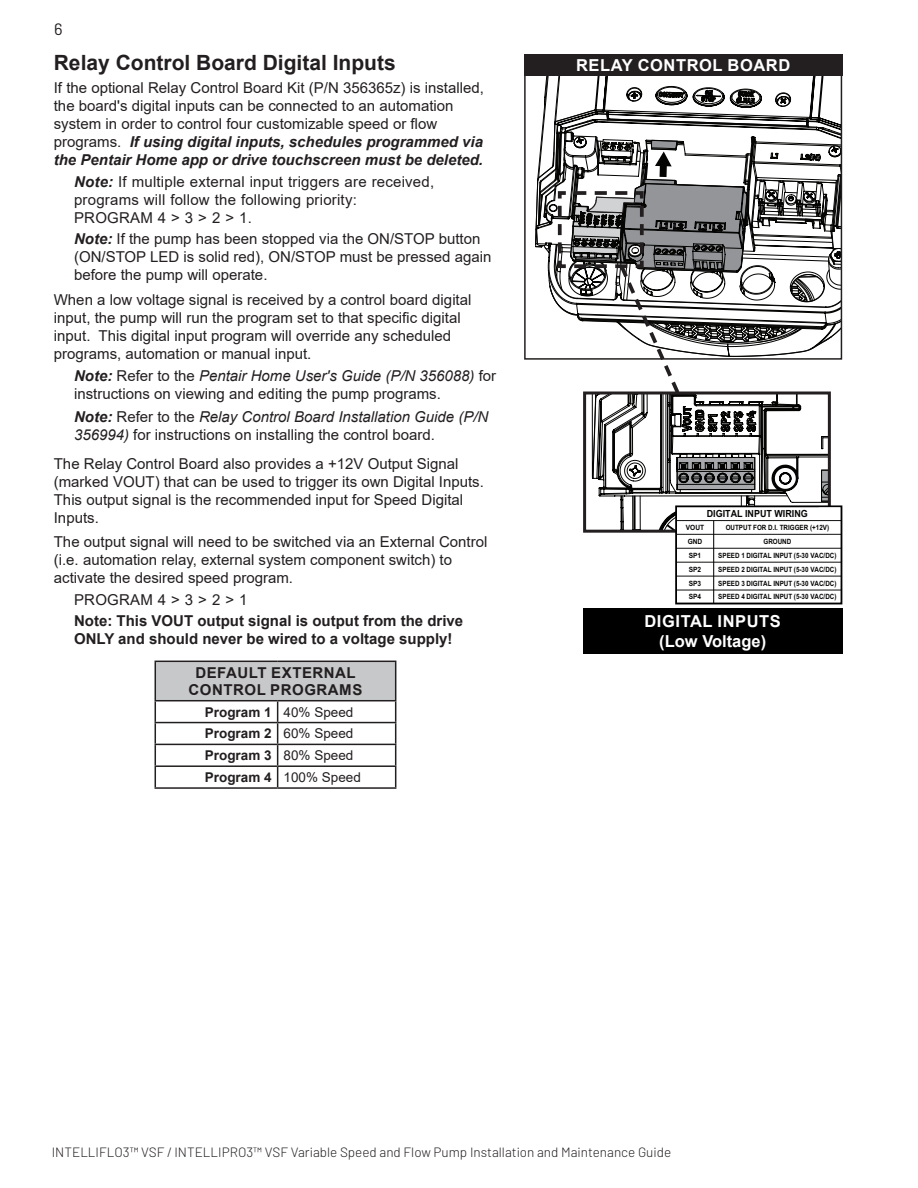
<style>
.page{position:relative;width:918px;height:1188px;background:#fff}
.page>*{position:absolute;margin:0;border:0;box-sizing:border-box;transform-origin:0 0}
.NUMBERS{font:700 21px "Arial";color:#231f20}
.t1{font:700 16.5px "Arial";letter-spacing:.035em;color:#fff}
.t2{font:700 16.5px "Arial";color:#fff}
.t3{font:16.5px "Barlow";color:#231f20}
.NUMBERS-2{font:15px/18px "Arial";color:#231f20}
.Num_List_Indent{font:15px/18px "Arial";letter-spacing:.015em;color:#231f20}
.NUMBERS-3{font:700 15px/18px "Arial";color:#231f20}
.NUMBERS-4{font:700 15px/16.5px "Arial";letter-spacing:.035em;color:#231f20;text-align:center}
.t4{font:300 13.5px "Barlow";color:#231f20}
.NUMBERS-5{font:13.5px "Arial";color:#231f20}
.NUMBERS-6{font:700 13.5px "Arial";color:#231f20}
.t5{font:700 9.75px "Arial";color:#040503;scale:.91 1}
.t6{font:700 7.2px "Arial";color:#040503;scale:.87 1}
.t7{font:700 7.2px "Arial";color:#040503;scale:.91 1}
.s1{font-weight:700;font-style:italic}
.s2{font-style:italic}
</style>
<div class="page">
<div style="left:155px;top:661px;width:241px;height:40px;background:#c7c8ca"></div>
<hr style="left:155px;top:661px;width:123px;height:1px;background:#231f20">
<hr style="left:155px;top:662px;width:1px;height:38px;background:#231f20">
<hr style="left:278px;top:661px;width:118px;height:1px;background:#231f20">
<hr style="left:395px;top:662px;width:1px;height:38px;background:#231f20">
<hr style="left:155px;top:700px;width:123px;height:1px;background:#231f20">
<hr style="left:278px;top:700px;width:118px;height:1px;background:#231f20">
<hr style="left:155px;top:722px;width:123px;height:1px;background:#231f20">
<hr style="left:278px;top:722px;width:118px;height:1px;background:#231f20">
<hr style="left:155px;top:744px;width:123px;height:1px;background:#231f20">
<hr style="left:278px;top:744px;width:118px;height:1px;background:#231f20">
<hr style="left:155px;top:765px;width:123px;height:2px;background:#231f20">
<svg style="left:155px;top:701px;width:1px;height:86px"></svg>
<hr style="left:278px;top:765px;width:118px;height:2px;background:#231f20">
<svg style="left:277px;top:701px;width:1px;height:86px"></svg>
<svg style="left:395px;top:701px;width:1px;height:86px"></svg>
<hr style="left:155px;top:787px;width:123px;height:2px;background:#231f20">
<hr style="left:278px;top:787px;width:118px;height:2px;background:#231f20">
<svg style="left:535px;top:108px;width:9px;height:140px"></svg>
<svg style="left:548px;top:76px;width:294px;height:453px"></svg>
<div style="left:583px;top:392px;width:248px;height:141px;border:3px solid #231f20"></div>
<div style="left:676px;top:507px;width:165px;height:96px;background:#fff"></div>
<hr style="left:677px;top:590px;width:164px;height:1px;background:#040503">
<hr style="left:676px;top:576px;width:165px;height:1px;background:#040503">
<hr style="left:676px;top:562px;width:165px;height:1px;background:#040503">
<hr style="left:676px;top:548px;width:165px;height:1px;background:#040503">
<hr style="left:676px;top:534px;width:165px;height:1px;background:#040503">
<hr style="left:713px;top:521px;width:1px;height:82px;background:#040503">
<hr style="left:676px;top:520px;width:165px;height:1px;background:#040503">
<div style="left:675px;top:505px;width:167px;height:99px;border:2px solid #000"></div>
<div style="left:583px;top:608px;width:259px;height:45px;background:#000"></div>
<div style="left:524px;top:55px;width:318px;height:21px;background:#231f20"></div>
<p class="t3" style="left:54px;top:19px;width:10px">6</p>
<p class="NUMBERS" style="left:54px;top:48px;width:343px">Relay Control Board Digital Inputs</p>
<p class="NUMBERS-2" style="left:54px;top:79px;width:432px">If the optional Relay Control Board Kit (P/N 356365z) is installed, the board's digital inputs can be connected to an automation system in order to control four customizable speed or flow programs. <span class="s1">If using digital inputs, schedules programmed via the Pentair Home app or drive touchscreen must be deleted.</span></p>
<p class="Num_List_Indent" style="left:74px;top:172px;width:362px"><span class="s1">Note:</span> If multiple external input triggers are received, programs will follow the following priority:</p>
<p class="Num_List_Indent" style="left:74px;top:208px;width:179px">PROGRAM 4 &gt; 3 &gt; 2 &gt; 1.</p>
<p class="NUMBERS-2" style="left:74px;top:229px;width:419px"><span class="s1">Note:</span> If the pump has been stopped via the ON/STOP button (ON/STOP LED is solid red), ON/STOP must be pressed again before the pump will operate.</p>
<p class="NUMBERS-2" style="left:54px;top:290px;width:419px">When a low voltage signal is received by a control board digital input, the pump will run the program set to that specific digital input. This digital input program will override any scheduled programs, automation or manual input.</p>
<p class="NUMBERS-2" style="left:74px;top:367px;width:424px"><span class="s1">Note:</span> Refer to the <span class="s2">Pentair Home User's Guide (P/N 356088)</span> for instructions on viewing and editing the pump programs.</p>
<p class="NUMBERS-2" style="left:74px;top:408px;width:416px"><span class="s1">Note:</span> Refer to the <span class="s2">Relay Control Board Installation Guide (P/N<br>356994)</span> for instructions on installing the control board.</p>
<p class="NUMBERS-2" style="left:54px;top:455px;width:432px">The Relay Control Board also provides a +12V Output Signal (marked VOUT) that can be used to trigger its own Digital Inputs.<br>This output signal is the recommended input for Speed Digital Inputs.</p>
<p class="NUMBERS-2" style="left:54px;top:532px;width:435px">The output signal will need to be switched via an External Control (i.e. automation relay, external system component switch) to activate the desired speed program.</p>
<p class="Num_List_Indent" style="left:74px;top:590px;width:175px">PROGRAM 4 &gt; 3 &gt; 2 &gt; 1</p>
<p class="NUMBERS-3" style="left:74px;top:612px;width:391px">Note: This VOUT output signal is output from the drive<br>ONLY and should never be wired to a voltage supply!</p>
<p class="NUMBERS-4" style="left:189px;top:665px;width:175px">DEFAULT EXTERNAL<br>CONTROL PROGRAMS</p>
<p class="NUMBERS-6" style="left:205px;top:702px;width:68px">Program 1</p>
<p class="NUMBERS-5" style="left:284px;top:703px;width:71px">40% Speed</p>
<p class="NUMBERS-6" style="left:205px;top:724px;width:68px">Program 2</p>
<p class="NUMBERS-5" style="left:284px;top:724px;width:71px">60% Speed</p>
<p class="NUMBERS-6" style="left:205px;top:746px;width:68px">Program 3</p>
<p class="NUMBERS-5" style="left:284px;top:746px;width:71px">80% Speed</p>
<p class="NUMBERS-6" style="left:205px;top:768px;width:68px">Program 4</p>
<p class="NUMBERS-5" style="left:284px;top:768px;width:79px">100% Speed</p>
<p class="t1" style="left:576px;top:54px;width:216px">RELAY CONTROL BOARD</p>
<p class="t5" style="left:707px;top:507px;width:112px">DIGITAL INPUT WIRING</p>
<p class="t7" style="left:686px;top:522px;width:22px">VOUT</p>
<p class="t6" style="left:726px;top:523px;width:120px">OUTPUT FOR D.I. TRIGGER (+12V)</p>
<p class="t7" style="left:688px;top:536px;width:18px">GND</p>
<p class="t6" style="left:763px;top:536px;width:34px">GROUND</p>
<p class="t7" style="left:689px;top:550px;width:15px">SP1</p>
<p class="t6" style="left:718px;top:550px;width:137px">SPEED 1 DIGITAL INPUT (5-30 VAC/DC)</p>
<p class="t7" style="left:689px;top:564px;width:15px">SP2</p>
<p class="t6" style="left:718px;top:564px;width:137px">SPEED 2 DIGITAL INPUT (5-30 VAC/DC)</p>
<p class="t7" style="left:689px;top:578px;width:15px">SP3</p>
<p class="t6" style="left:718px;top:578px;width:137px">SPEED 3 DIGITAL INPUT (5-30 VAC/DC)</p>
<p class="t7" style="left:689px;top:592px;width:15px">SP4</p>
<p class="t6" style="left:718px;top:592px;width:137px">SPEED 4 DIGITAL INPUT (5-30 VAC/DC)</p>
<p class="t1" style="left:644px;top:609px;width:138px">DIGITAL INPUTS</p>
<p class="t2" style="left:659px;top:629px;width:108px">(Low Voltage)</p>
<p class="t4" style="left:52px;top:1144px;width:621px">INTELLIFLO3™ VSF / INTELLIPRO3™ VSF Variable Speed and Flow Pump Installation and Maintenance Guide</p>
</div>
